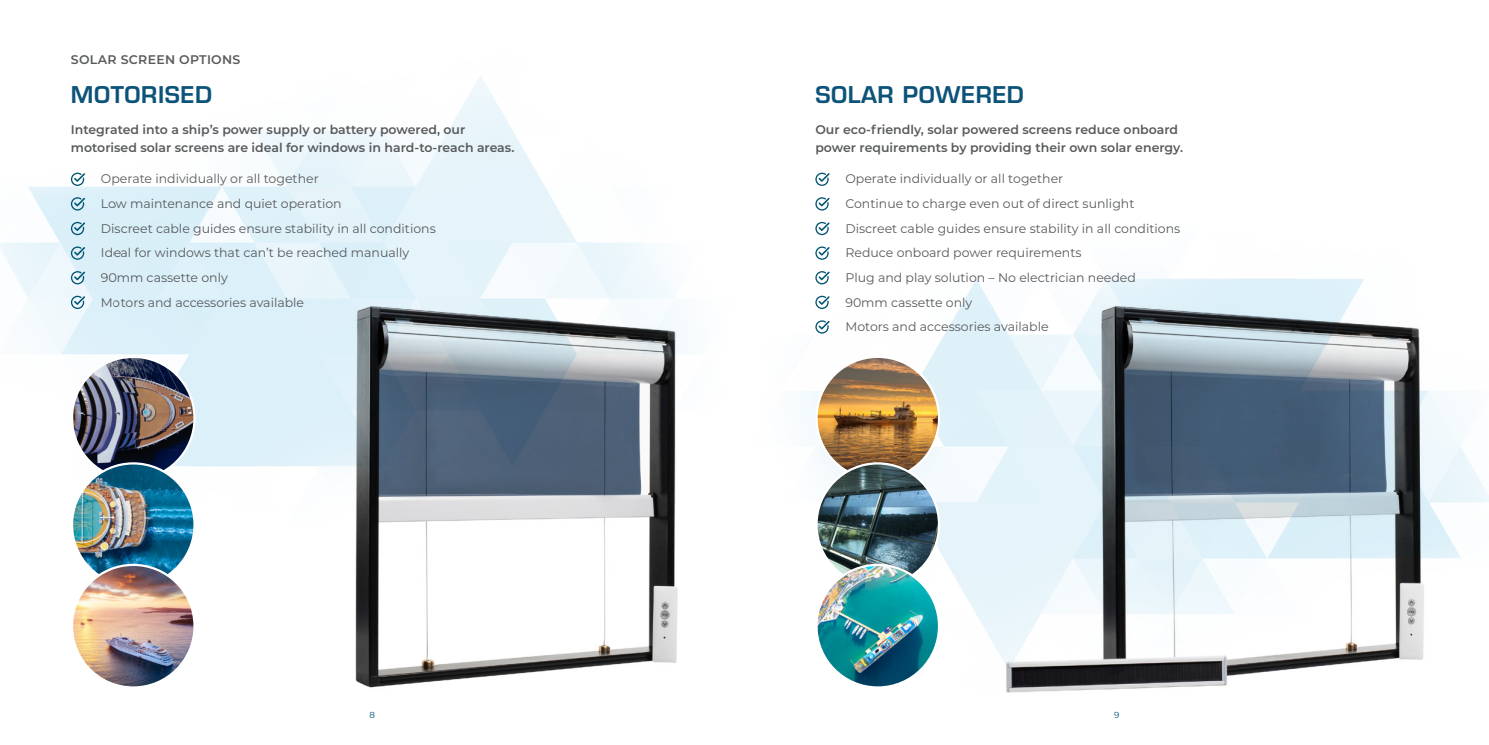
<style>
.page{position:relative;width:1489px;height:745px;background:#fff}
.page>*{position:absolute;margin:0;border:0;box-sizing:border-box;transform-origin:0 0}
.t1{font:600 22.5px "Eurostile";letter-spacing:.025em;color:#0c5379}
.t2{font:12.5px "Montserrat";color:#585a5c}
.t3{font:600 12.5px/17.5px "Montserrat";color:#585a5c}
.t4{font:600 12.5px "Montserrat";letter-spacing:.025em;color:#585a5c}
.page_number{font:8.75px "Montserrat";color:#015372}
</style>
<div class="page">
<img style="left:0;top:75px;width:556px;height:280px">
<img style="left:922px;top:278px;width:566px;height:415px">
<svg style="left:71px;top:172px;width:14px;height:14px"></svg>
<svg style="left:71px;top:197px;width:14px;height:13px"></svg>
<svg style="left:71px;top:222px;width:14px;height:13px"></svg>
<svg style="left:71px;top:246px;width:14px;height:13px"></svg>
<svg style="left:71px;top:271px;width:14px;height:13px"></svg>
<svg style="left:71px;top:295px;width:14px;height:14px"></svg>
<svg style="left:815px;top:172px;width:14px;height:14px"></svg>
<svg style="left:815px;top:197px;width:14px;height:8px"></svg>
<img style="left:115px;top:205px;width:807px;height:483px">
<img style="left:816px;top:356px;width:123px;height:122px">
<img style="left:816px;top:463px;width:123px;height:122px;border-radius:61px">
<img style="left:816px;top:564px;width:123px;height:123px;border-radius:61px">
<img style="left:72px;top:356px;width:122px;height:123px;border-radius:61px">
<img style="left:72px;top:463px;width:122px;height:122px;border-radius:61px">
<img style="left:72px;top:564px;width:122px;height:123px;border-radius:61px">
<p class="t4" style="left:71px;top:50px;width:171px">SOLAR SCREEN OPTIONS</p>
<p class="t1" style="left:71px;top:80px;width:143px">MOTORISED</p>
<p class="t3" style="left:71px;top:120px;width:445px">Integrated into a ship’s power supply or battery powered, our motorised solar screens are ideal for windows in hard-to-reach areas.</p>
<p class="t2" style="left:101px;top:170px;width:219px">Operate individually or all together</p>
<p class="t2" style="left:101px;top:195px;width:242px">Low maintenance and quiet operation</p>
<p class="t2" style="left:101px;top:219px;width:336px">Discreet cable guides ensure stability in all conditions</p>
<p class="t2" style="left:101px;top:244px;width:310px">Ideal for windows that can’t be reached manually</p>
<p class="t2" style="left:101px;top:269px;width:128px">90mm cassette only</p>
<p class="t2" style="left:101px;top:293px;width:205px">Motors and accessories available</p>
<p class="t1" style="left:815px;top:80px;width:210px">SOLAR POWERED</p>
<p class="t3" style="left:815px;top:120px;width:369px">Our eco-friendly, solar powered screens reduce onboard power requirements by providing their own solar energy.</p>
<p class="t2" style="left:845px;top:170px;width:219px">Operate individually or all together</p>
<p class="t2" style="left:845px;top:195px;width:290px">Continue to charge even out of direct sunlight</p>
<p class="t2" style="left:845px;top:219px;width:336px">Discreet cable guides ensure stability in all conditions</p>
<p class="t2" style="left:845px;top:244px;width:238px">Reduce onboard power requirements</p>
<p class="t2" style="left:845px;top:269px;width:292px">Plug and play solution – No electrician needed</p>
<p class="t2" style="left:845px;top:293px;width:128px">90mm cassette only</p>
<p class="t2" style="left:845px;top:318px;width:205px">Motors and accessories available</p>
<p class="page_number" style="left:369px;top:708px;width:7px">8</p>
<p class="page_number" style="left:1113px;top:708px;width:7px">9</p>
</div>
